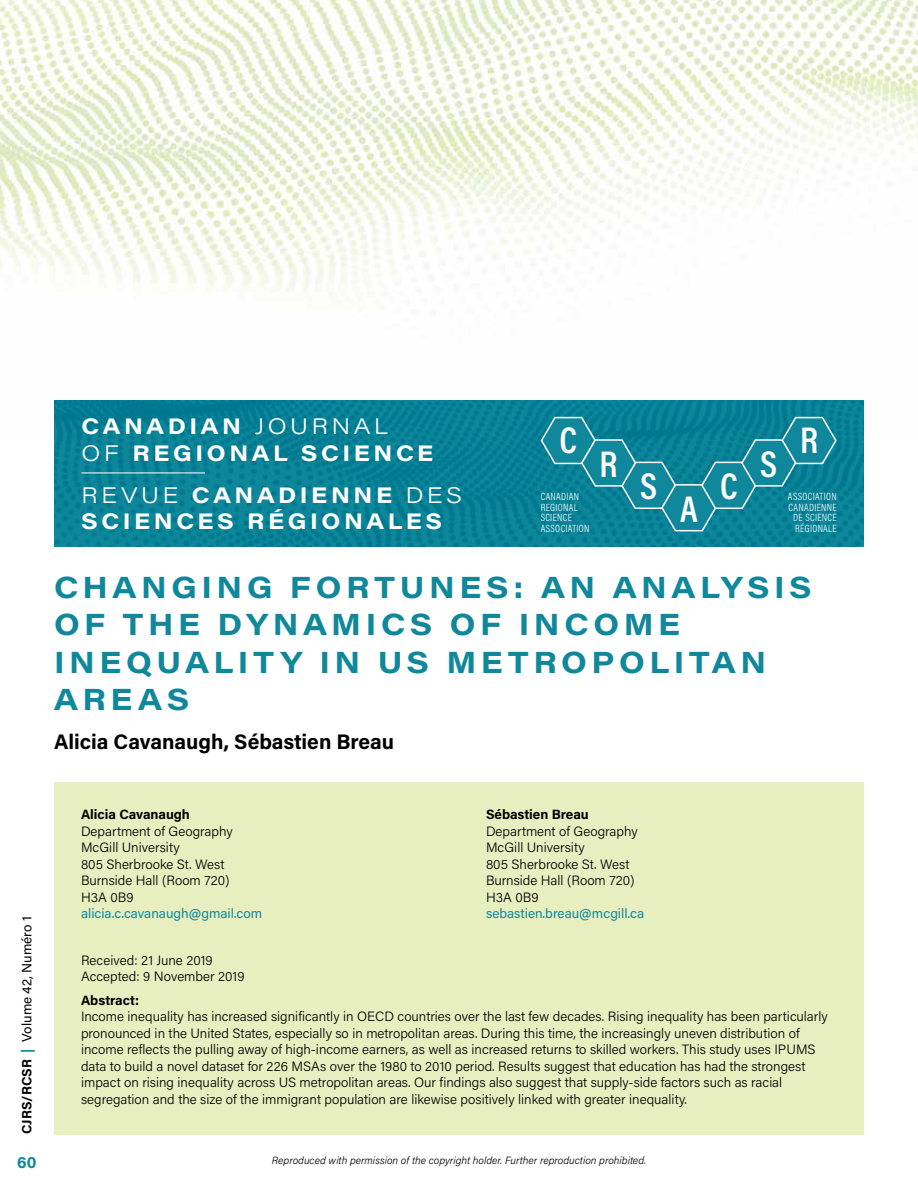
<style>
.page{position:relative;width:918px;height:1188px;background:#fff}
.page>*{position:absolute;margin:0;border:0;box-sizing:border-box;transform-origin:0 0}
.t1{font:600 37.5px "Acumin Pro Cond";color:#fff}
.t2{font:700 30px/37.5px "Acumin Pro Wide";letter-spacing:.15em;color:#10879b}
.t3{font:700 22.05px/26.4px "Acumin Pro Wide";letter-spacing:.16em;color:#fff}
.t4{font:700 21px "Acumin Pro";letter-spacing:-.005em;color:#000}
.t5{font:700 16.5px "Acumin Pro";color:#10879b}
.t6{font:300 13.5px/16.5px "Acumin Pro";color:#000}
.t7{font:13.5px "Acumin Pro";color:#10879b}
.t8{font:700 13.5px "Acumin Pro";letter-spacing:-.005em;color:#000}
.t9{font:13.5px "Acumin Pro";color:#000}
.t10{font:italic 300 10.5px "Acumin Pro";color:#000}
.t11{font:300 10.5px/10.5px "Acumin Pro Cond";letter-spacing:.03em;color:#fff}
.s1{font-weight:300}
.s2{font-weight:700}
.s3{font-weight:700;color:#10879b}
</style>
<div class="page">
<img style="left:0;top:0;width:918px;height:401px">
<div style="left:54px;top:782px;width:405px;height:190px;background:#e7efc1"></div>
<div style="left:459px;top:782px;width:405px;height:167px;background:#e7efc1"></div>
<div style="left:54px;top:928px;width:810px;height:206px;background:#e7efc1"></div>
<img style="left:54px;top:401px;width:810px;height:146px">
<hr style="left:82px;top:472px;width:123px;height:1px;background:#fff">
<svg style="left:540px;top:416px;width:298px;height:117px;background:#14879b"></svg>
<h3 class="t3" style="left:82px;top:412px;width:353px">CANADIAN <span class="s1">JOURNAL<br>OF</span> REGIONAL SCIENCE</h3>
<h3 class="t3" style="left:82px;top:481px;width:382px"><span class="s1">REVUE</span> CANADIENNE <span class="s1">DES<br></span>SCIENCES RÉGIONALES</h3>
<h1 class="t1" style="left:560px;top:416px;width:19px">C</h1>
<h1 class="t1" style="left:800px;top:416px;width:20px">R</h1>
<h1 class="t1" style="left:760px;top:439px;width:19px">S</h1>
<h1 class="t1" style="left:600px;top:439px;width:20px">R</h1>
<h1 class="t1" style="left:640px;top:462px;width:19px">S</h1>
<h1 class="t1" style="left:720px;top:462px;width:19px">C</h1>
<p class="t11" style="left:541px;top:502px;width:50px">REGIONAL<br>SCIENCE<br>ASSOCIATION</p>
<p class="t11" style="left:788px;top:491px;width:50px;text-align:right">ASSOCIATION<br>CANADIENNE<br>DE SCIENCE<br>RÉGIONALE</p>
<p class="t11" style="left:541px;top:491px;width:40px">CANADIAN</p>
<h1 class="t1" style="left:680px;top:484px;width:19px">A</h1>
<h2 class="t2" style="left:54px;top:567px;width:760px">CHANGING FORTUNES: AN ANALYSIS<br>OF THE DYNAMICS OF INCOME<br>INEQUALITY IN US METROPOLITAN<br>AREAS</h2>
<h3 class="t4" style="left:54px;top:727px;width:342px">Alicia Cavanaugh, Sébastien Breau</h3>
<p class="t9" style="left:17px;top:1134px;width:219px;rotate:-90deg"><span class="s2">CJRS/RCSR</span> <span class="s3">|</span> Volume 42, Numéro 1</p>
<p class="t8" style="left:81px;top:805px;width:110px">Alicia Cavanaugh</p>
<p class="t6" style="left:81px;top:822px;width:153px">Department of Geography<br>McGill University<br>805 Sherbrooke St. West<br>Burnside Hall (Room 720)<br>H3A 0B9</p>
<p class="t7" style="left:81px;top:904px;width:183px">alicia.c.cavanaugh@gmail.com</p>
<p class="t8" style="left:486px;top:805px;width:104px">Sébastien Breau</p>
<p class="t6" style="left:486px;top:822px;width:153px">Department of Geography<br>McGill University<br>805 Sherbrooke St. West<br>Burnside Hall (Room 720)<br>H3A 0B9</p>
<p class="t7" style="left:486px;top:904px;width:160px">sebastien.breau@mcgill.ca</p>
<p class="t6" style="left:81px;top:951px;width:165px">Received: 21 June 2019<br>Accepted: 9 November 2019</p>
<p class="t8" style="left:81px;top:990px;width:60px">Abstract:</p>
<p class="t6" style="left:81px;top:1008px;width:748px">Income inequality has increased significantly in OECD countries over the last few decades. Rising inequality has been particularly pronounced in the United States, especially so in metropolitan areas. During this time, the increasingly uneven distribution of income reflects the pulling away of high-income earners, as well as increased returns to skilled workers. This study uses IPUMS data to build a novel dataset for 226 MSAs over the 1980 to 2010 period. Results suggest that education has had the strongest impact on rising inequality across US metropolitan areas. Our findings also suggest that supply-side factors such as racial segregation and the size of the immigrant population are likewise positively linked with greater inequality.</p>
<p class="t5" style="left:17px;top:1150px;width:21px">60</p>
<p class="t10" style="left:272px;top:1153px;width:376px">Reproduced with permission of the copyright holder. Further reproduction prohibited.</p>
</div>
